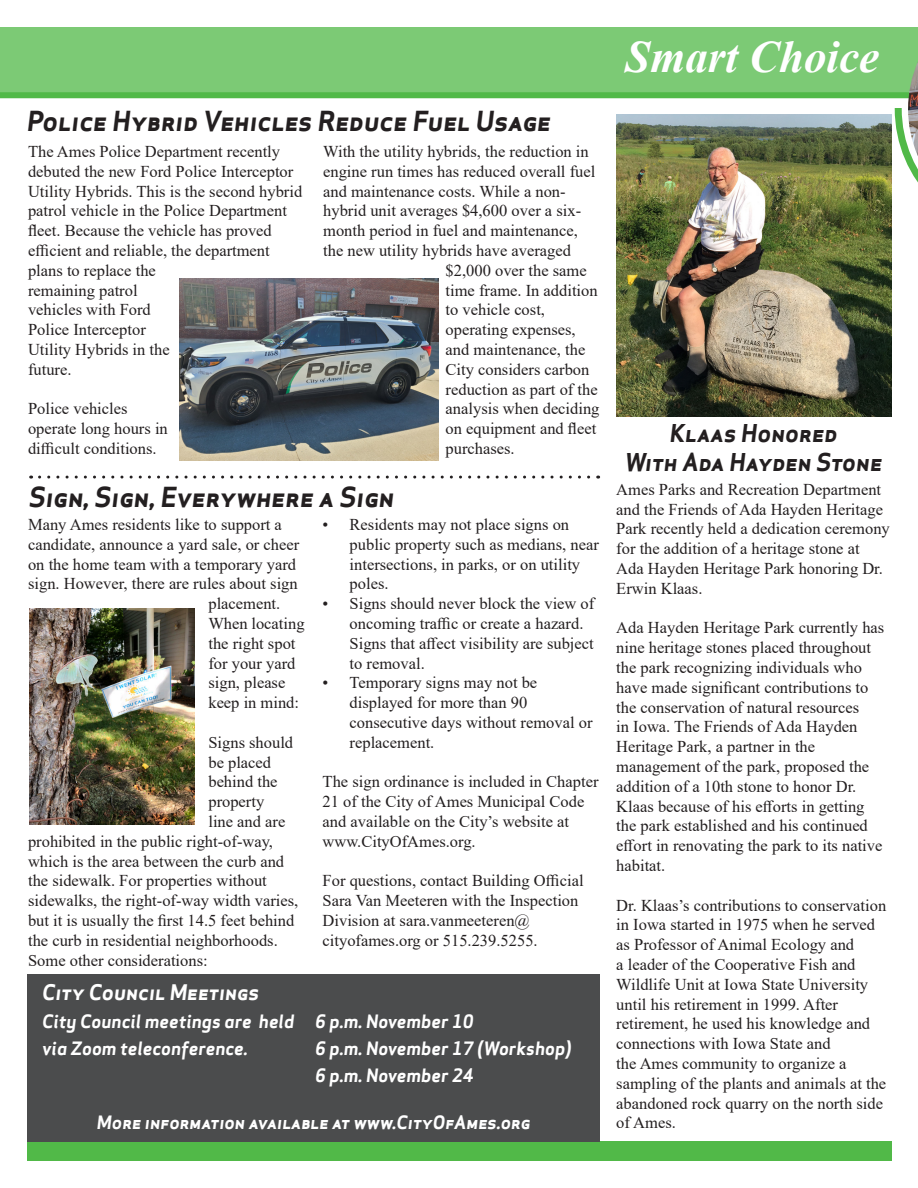
<style>
.page{position:relative;width:918px;height:1188px;background:#fff}
.page>*{position:absolute;margin:0;border:0;box-sizing:border-box;transform-origin:0 0}
.t1{font:italic 700 45px "Times New Roman";color:#fff}
.t2{font:italic 700 27px "Apex Sans";color:#231f20}
.t3{font:italic 700 24px "Apex Sans";color:#231f20}
.t4{font:italic 700 21px "Apex Sans";color:#fff}
.t5{font:italic 700 18px/27px "Apex Sans";color:#fff}
.t6{font:16.5px/19.8px "Times New Roman";color:#231f20}
</style>
<div class="page">
<div style="left:27px;top:1142px;width:864px;height:19px;background:#51b948"></div>
<svg style="left:31px;top:476px;width:558px;height:3px"></svg>
<div style="left:0;top:27px;width:918px;height:68px;background:#7cca75"></div>
<div style="left:0;top:92px;width:918px;height:6px;background:#51b948"></div>
<div style="left:27px;top:975px;width:572px;height:167px;background:#4b4c4d"></div>
<img style="left:908px;top:62px;width:10px;height:46px">
<svg style="left:895px;top:108px;width:23px;height:75px"></svg>
<img style="left:616px;top:114px;width:275px;height:303px">
<img style="left:29px;top:609px;width:166px;height:216px">
<img style="left:179px;top:278px;width:260px;height:183px">
<p class="t2" style="left:27px;top:104px;width:526px">Police Hybrid Vehicles Reduce Fuel Usage</p>
<p class="t6" style="left:28px;top:141px;width:276px">The Ames Police Department recently debuted the new Ford Police Interceptor<br>Utility Hybrids. This is the second hybrid patrol vehicle in the Police Department fleet. Because the vehicle has proved efficient and reliable, the department plans to replace the<br>remaining patrol<br>vehicles with Ford<br>Police Interceptor<br>Utility Hybrids in the<br>future.</p>
<p class="t6" style="left:28px;top:398px;width:141px">Police vehicles operate long hours in difficult conditions.</p>
<p class="t6" style="left:323px;top:141px;width:267px">With the utility hybrids, the reduction in</p>
<p class="t6" style="left:323px;top:161px;width:274px">engine run times has reduced overall fuel</p>
<p class="t6" style="left:323px;top:181px;width:244px">and maintenance costs. While a non-</p>
<p class="t6" style="left:323px;top:200px;width:259px">hybrid unit averages $4,600 over a six-</p>
<p class="t6" style="left:323px;top:220px;width:256px">month period in fuel and maintenance,</p>
<p class="t6" style="left:323px;top:240px;width:249px">the new utility hybrids have averaged</p>
<p class="t6" style="left:446px;top:260px;width:143px">$2,000 over the same</p>
<p class="t6" style="left:446px;top:280px;width:154px">time frame. In addition</p>
<p class="t6" style="left:446px;top:299px;width:101px">to vehicle cost,</p>
<p class="t6" style="left:446px;top:319px;width:132px">operating expenses,</p>
<p class="t6" style="left:446px;top:339px;width:141px">and maintenance, the</p>
<p class="t6" style="left:446px;top:359px;width:145px">City considers carbon</p>
<p class="t6" style="left:446px;top:379px;width:154px">reduction as part of the</p>
<p class="t6" style="left:446px;top:398px;width:155px">analysis when deciding</p>
<p class="t6" style="left:446px;top:418px;width:152px">on equipment and fleet</p>
<p class="t6" style="left:446px;top:438px;width:71px">purchases.</p>
<p class="t2" style="left:29px;top:480px;width:367px">Sign, Sign, Everywhere a Sign</p>
<p class="t6" style="left:28px;top:514px;width:255px">Many Ames residents like to support a</p>
<p class="t6" style="left:28px;top:534px;width:273px">candidate, announce a yard sale, or cheer</p>
<p class="t6" style="left:28px;top:554px;width:270px">on the home team with a temporary yard</p>
<p class="t6" style="left:28px;top:573px;width:271px">sign. However, there are rules about sign</p>
<p class="t6" style="left:208px;top:593px;width:73px">placement.</p>
<p class="t6" style="left:208px;top:613px;width:98px">When locating</p>
<p class="t6" style="left:208px;top:633px;width:89px">the right spot</p>
<p class="t6" style="left:208px;top:653px;width:89px">for your yard</p>
<p class="t6" style="left:208px;top:672px;width:78px">sign, please</p>
<p class="t6" style="left:208px;top:692px;width:92px">keep in mind:</p>
<p class="t6" style="left:208px;top:732px;width:86px">Signs should</p>
<p class="t6" style="left:208px;top:752px;width:64px">be placed</p>
<p class="t6" style="left:208px;top:771px;width:71px">behind the</p>
<p class="t6" style="left:208px;top:791px;width:57px">property</p>
<p class="t6" style="left:208px;top:811px;width:78px">line and are</p>
<p class="t6" style="left:28px;top:831px;width:246px">prohibited in the public right-of-way,</p>
<p class="t6" style="left:28px;top:851px;width:258px">which is the area between the curb and</p>
<p class="t6" style="left:28px;top:870px;width:240px">the sidewalk. For properties without</p>
<p class="t6" style="left:28px;top:890px;width:272px">sidewalks, the right-of-way width varies,</p>
<p class="t6" style="left:28px;top:910px;width:268px">but it is usually the first 14.5 feet behind</p>
<p class="t6" style="left:28px;top:930px;width:251px">the curb in residential neighborhoods.</p>
<p class="t6" style="left:28px;top:950px;width:181px">Some other considerations:</p>
<p class="t4" style="left:42px;top:979px;width:219px">City Council Meetings</p>
<p class="t6" style="left:350px;top:514px;width:251px;text-indent:-27px">• Residents may not place signs on public property such as medians, near intersections, in parks, or on utility poles.</p>
<p class="t6" style="left:350px;top:593px;width:246px;text-indent:-27px">• Signs should never block the view of oncoming traffic or create a hazard.<br>Signs that affect visibility are subject to removal.</p>
<p class="t6" style="left:350px;top:672px;width:244px;text-indent:-27px">• Temporary signs may not be displayed for more than 90 consecutive days without removal or replacement.</p>
<p class="t6" style="left:323px;top:771px;width:277px">The sign ordinance is included in Chapter 21 of the City of Ames Municipal Code and available on the City’s website at www.CityOfAmes.org.</p>
<p class="t6" style="left:323px;top:870px;width:263px">For questions, contact Building Official Sara Van Meeteren with the Inspection Division at sara.vanmeeteren@ cityofames.org or 515.239.5255.</p>
<p class="t5" style="left:42px;top:1007px;width:253px">City Council meetings are held via Zoom teleconference.</p>
<p class="t5" style="left:315px;top:1007px;width:160px">6 p.m. November 10</p>
<p class="t5" style="left:315px;top:1034px;width:258px">6 p.m. November 17 (Workshop)</p>
<p class="t5" style="left:315px;top:1061px;width:160px">6 p.m. November 24</p>
<p class="t5" style="left:97px;top:1109px;width:435px">More information available at www.CityOfAmes.org</p>
<p class="t1" style="left:625px;top:26px;width:255px">Smart Choice</p>
<p class="t3" style="left:670px;top:417px;width:169px">Klaas Honored</p>
<p class="t3" style="left:625px;top:446px;width:259px">With Ada Hayden Stone</p>
<p class="t6" style="left:616px;top:479px;width:275px">Ames Parks and Recreation Department and the Friends of Ada Hayden Heritage Park recently held a dedication ceremony for the addition of a heritage stone at Ada Hayden Heritage Park honoring Dr.<br>Erwin Klaas.</p>
<p class="t6" style="left:616px;top:617px;width:270px">Ada Hayden Heritage Park currently has nine heritage stones placed throughout the park recognizing individuals who have made significant contributions to the conservation of natural resources<br>in Iowa. The Friends of Ada Hayden Heritage Park, a partner in the management of the park, proposed the addition of a 10th stone to honor Dr.<br>Klaas because of his efforts in getting the park established and his continued effort in renovating the park to its native habitat.</p>
<p class="t6" style="left:616px;top:895px;width:271px">Dr. Klaas’s contributions to conservation in Iowa started in 1975 when he served as Professor of Animal Ecology and<br>a leader of the Cooperative Fish and Wildlife Unit at Iowa State University until his retirement in 1999. After retirement, he used his knowledge and</p>
<p class="t6" style="left:616px;top:1033px;width:271px">connections with Iowa State and<br>the Ames community to organize a sampling of the plants and animals at the abandoned rock quarry on the north side of Ames.</p>
</div>
